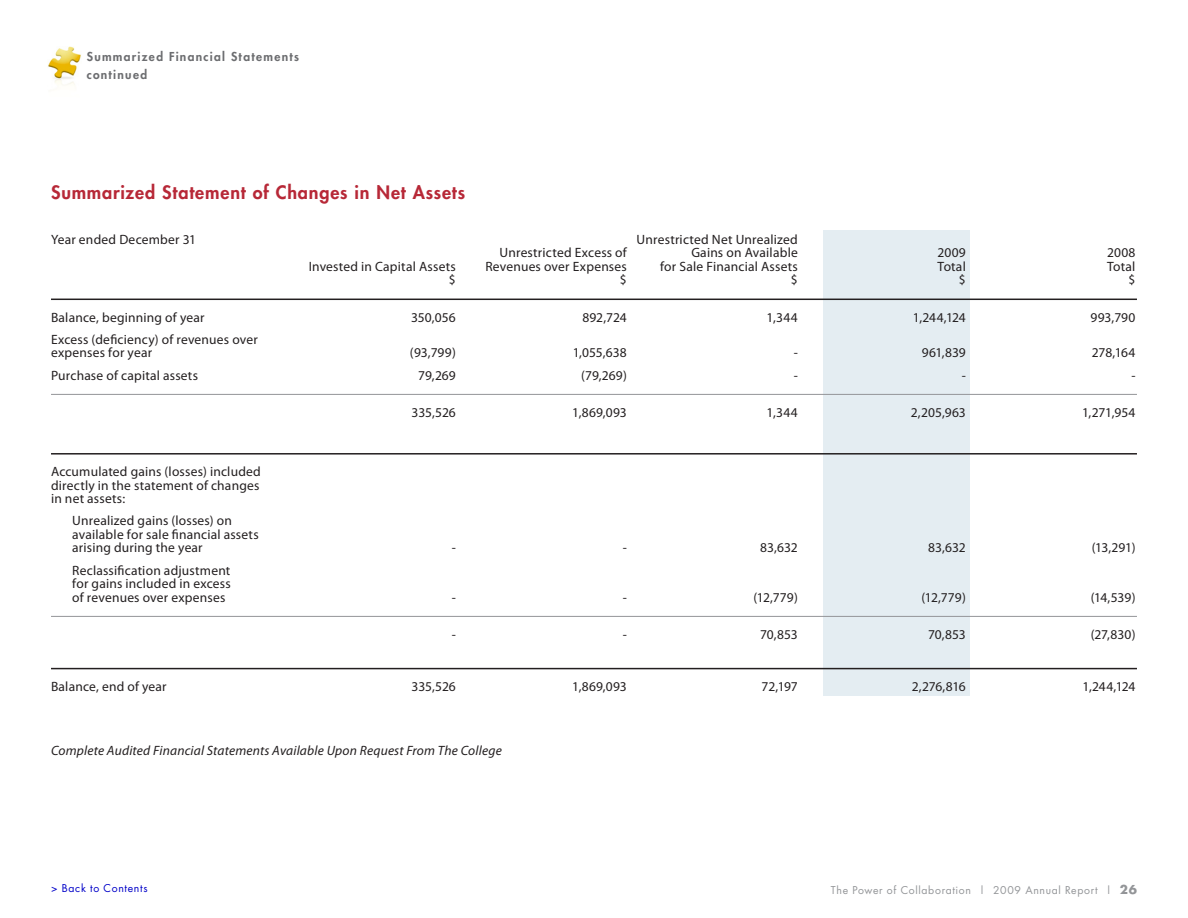
<style>
.page{position:relative;width:1188px;height:918px;background:#fff}
.page>*{position:absolute;margin:0;border:0;box-sizing:border-box;transform-origin:0 0}
.t1{font:800 18px "Futura";letter-spacing:.045em;color:#b72837}
.t2{font:13.5px/13.5px "Myriad Pro";letter-spacing:.015em;color:#231f20}
.t3{font:italic 13.5px "Myriad Pro";letter-spacing:.015em;color:#231f20}
.t4{font:800 12px/18px "Futura";letter-spacing:.105em;color:#6c6d70}
.t5{font:10.5px "Futura";letter-spacing:.065em;color:#939598}
.t6{font:10.5px "Futura";letter-spacing:.07em;color:#0000c8}
.s1{font-weight:700;font-size:12px}
</style>
<div class="page">
<div style="left:823px;top:231px;width:147px;height:465px;background:#e4edf2"></div>
<hr style="left:51px;top:299px;width:1086px;height:1px;background:#231f20">
<hr style="left:51px;top:394px;width:1086px;height:1px;background:#939598">
<hr style="left:51px;top:453px;width:1086px;height:2px;background:#231f20">
<hr style="left:51px;top:616px;width:1086px;height:1px;background:#939598">
<hr style="left:51px;top:668px;width:1086px;height:1px;background:#231f20">
<img style="left:48px;top:47px;width:33px;height:38px">
<p class="t4" style="left:87px;top:47px;width:214px">Summarized Financial Statements continued</p>
<h1 class="t1" style="left:51px;top:181px;width:416px">Summarized Statement of Changes in Net Assets</h1>
<p class="t2" style="left:51px;top:232px;width:147px">Year ended December 31</p>
<p class="t2" style="left:637px;top:232px;width:163px">Unrestricted Net Unrealized</p>
<p class="t2" style="left:500px;top:246px;width:129px">Unrestricted Excess of</p>
<p class="t2" style="left:691px;top:246px;width:108px">Gains on Available</p>
<p class="t2" style="left:937px;top:246px;width:30px">2009</p>
<p class="t2" style="left:1107px;top:246px;width:30px">2008</p>
<p class="t2" style="left:309px;top:259px;width:149px">Invested in Capital Assets</p>
<p class="t2" style="left:485px;top:259px;width:143px">Revenues over Expenses</p>
<p class="t2" style="left:660px;top:259px;width:139px">for Sale Financial Assets</p>
<p class="t2" style="left:938px;top:259px;width:30px">Total</p>
<p class="t2" style="left:1107px;top:259px;width:30px">Total</p>
<p class="t2" style="left:449px;top:273px;width:8px">$</p>
<p class="t2" style="left:620px;top:273px;width:8px">$</p>
<p class="t2" style="left:791px;top:273px;width:8px">$</p>
<p class="t2" style="left:959px;top:273px;width:8px">$</p>
<p class="t2" style="left:1129px;top:273px;width:8px">$</p>
<p class="t2" style="left:51px;top:310px;width:155px">Balance, beginning of year</p>
<p class="t2" style="left:411px;top:310px;width:46px">350,056</p>
<p class="t2" style="left:583px;top:310px;width:46px">892,724</p>
<p class="t2" style="left:767px;top:310px;width:33px">1,344</p>
<p class="t2" style="left:913px;top:310px;width:54px">1,244,124</p>
<p class="t2" style="left:1091px;top:310px;width:47px">993,790</p>
<p class="t2" style="left:51px;top:332px;width:208px">Excess (deficiency) of revenues over expenses for year</p>
<p class="t2" style="left:410px;top:346px;width:47px">(93,799)</p>
<p class="t2" style="left:573px;top:346px;width:56px">1,055,638</p>
<p class="t2" style="left:794px;top:346px;width:6px">-</p>
<p class="t2" style="left:922px;top:346px;width:46px">961,839</p>
<p class="t2" style="left:1092px;top:346px;width:45px">278,164</p>
<p class="t2" style="left:51px;top:368px;width:149px">Purchase of capital assets</p>
<p class="t2" style="left:418px;top:368px;width:39px">79,269</p>
<p class="t2" style="left:581px;top:368px;width:47px">(79,269)</p>
<p class="t2" style="left:794px;top:368px;width:6px">-</p>
<p class="t2" style="left:962px;top:368px;width:6px">-</p>
<p class="t2" style="left:1131px;top:368px;width:6px">-</p>
<p class="t2" style="left:412px;top:405px;width:46px">335,526</p>
<p class="t2" style="left:572px;top:405px;width:56px">1,869,093</p>
<p class="t2" style="left:767px;top:405px;width:33px">1,344</p>
<p class="t2" style="left:911px;top:405px;width:56px">2,205,963</p>
<p class="t2" style="left:1082px;top:405px;width:55px">1,271,954</p>
<p class="t2" style="left:51px;top:465px;width:211px;text-align:justify">Accumulated gains (losses) included directly in the statement of changes in net assets:</p>
<p class="t2" style="left:72px;top:514px;width:188px">Unrealized gains (losses) on available for sale financial assets arising during the year</p>
<p class="t2" style="left:72px;top:563px;width:160px;text-align:justify">Reclassification adjustment for gains included in excess of revenues over expenses</p>
<p class="t2" style="left:452px;top:541px;width:6px">-</p>
<p class="t2" style="left:623px;top:541px;width:6px">-</p>
<p class="t2" style="left:760px;top:541px;width:39px">83,632</p>
<p class="t2" style="left:928px;top:541px;width:39px">83,632</p>
<p class="t2" style="left:1092px;top:541px;width:45px">(13,291)</p>
<p class="t2" style="left:452px;top:590px;width:6px">-</p>
<p class="t2" style="left:623px;top:590px;width:6px">-</p>
<p class="t2" style="left:753px;top:590px;width:46px">(12,779)</p>
<p class="t2" style="left:921px;top:590px;width:46px">(12,779)</p>
<p class="t2" style="left:1091px;top:590px;width:46px">(14,539)</p>
<p class="t2" style="left:452px;top:627px;width:6px">-</p>
<p class="t2" style="left:623px;top:627px;width:6px">-</p>
<p class="t2" style="left:760px;top:627px;width:39px">70,853</p>
<p class="t2" style="left:928px;top:627px;width:39px">70,853</p>
<p class="t2" style="left:1091px;top:627px;width:46px">(27,830)</p>
<p class="t2" style="left:51px;top:679px;width:117px">Balance, end of year</p>
<p class="t2" style="left:412px;top:679px;width:46px">335,526</p>
<p class="t2" style="left:572px;top:679px;width:56px">1,869,093</p>
<p class="t2" style="left:762px;top:679px;width:38px">72,197</p>
<p class="t2" style="left:912px;top:679px;width:55px">2,276,816</p>
<p class="t2" style="left:1083px;top:679px;width:54px">1,244,124</p>
<p class="t3" style="left:51px;top:742px;width:452px">Complete Audited Financial Statements Available Upon Request From The College</p>
<p class="t6" style="left:51px;top:881px;width:98px">&gt; Back to Contents</p>
<p class="t5" style="left:831px;top:883px;width:308px">The Power of Collaboration | 2009 Annual Report | <span class="s1">26</span></p>
</div>
